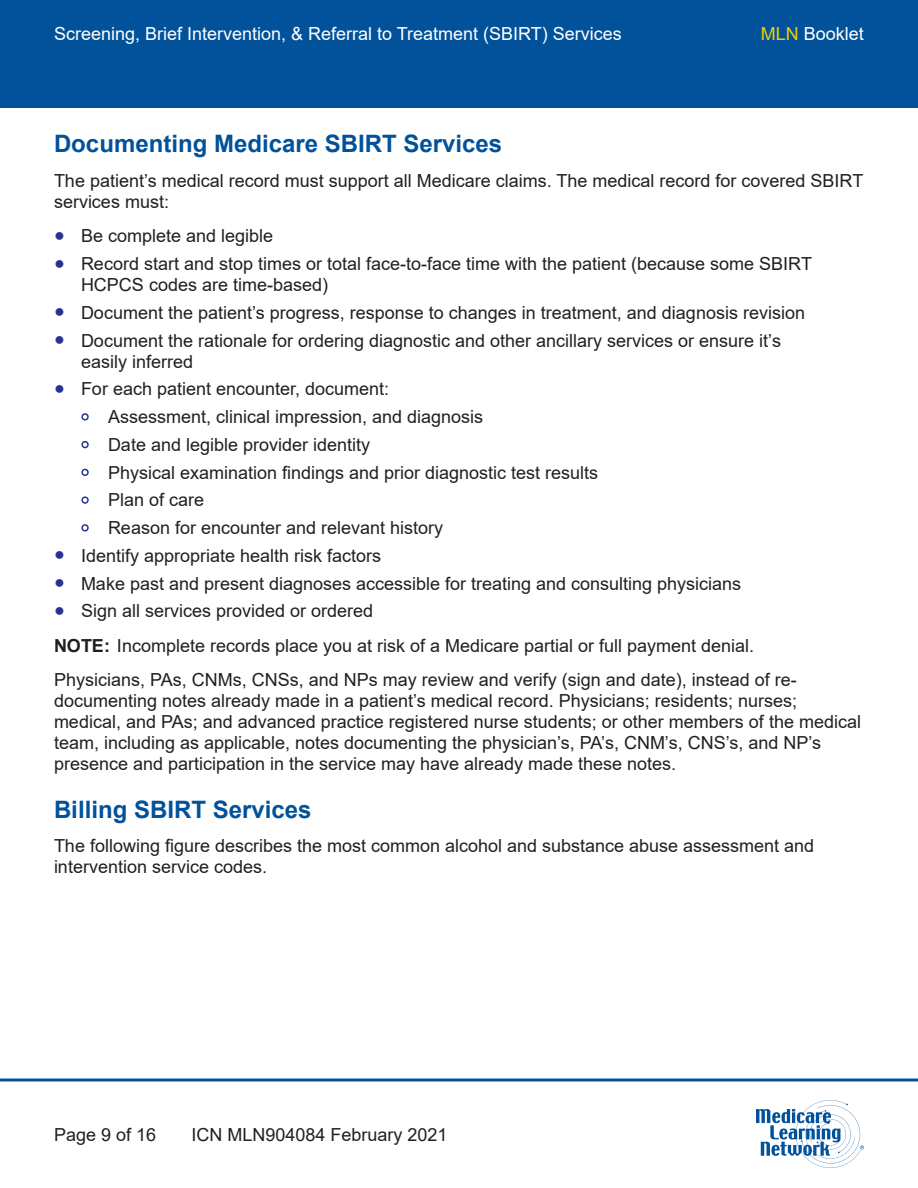
<style>
.page{position:relative;width:918px;height:1188px;background:#fff}
.page>*{position:absolute;margin:0;border:0;box-sizing:border-box;transform-origin:0 0}
.t1{font:700 24px "Arial";color:#01529b}
.t2{font:18px/21px "Arial";color:#231f20}
.t3{font:18px "Arial";color:#fff}
.s1{color:#f0cb02}
.s2{color:#25358f}
.s3{font-size:13.5px;color:#25358f}
.s4{font-weight:700}
</style>
<div class="page">
<div style="left:0;top:0;width:918px;height:108px;background:#01529b"></div>
<svg style="left:0;top:1078px;width:918px;height:4px;background:#407db3"></svg>
<svg style="left:756px;top:1100px;width:108px;height:68px"></svg>
<p class="t3" style="left:54px;top:21px;width:569px">Screening, Brief Intervention, &amp; Referral to Treatment (SBIRT) Services</p>
<p class="t3" style="left:761px;top:21px;width:105px"><span class="s1">MLN</span> Booklet</p>
<h3 class="t1" style="left:54px;top:127px;width:450px">Documenting Medicare SBIRT Services</h3>
<p class="t2" style="left:54px;top:170px;width:811px">The patient’s medical record must support all Medicare claims. The medical record for covered SBIRT services must:</p>
<p class="t2" style="left:54px;top:226px;width:221px"><span class="s2">●</span> Be complete and legible</p>
<p class="t2" style="left:81px;top:253px;width:733px;text-indent:-27px"><span class="s2">●</span> Record start and stop times or total face-to-face time with the patient (because some SBIRT<br>HCPCS codes are time-based)</p>
<p class="t2" style="left:54px;top:302px;width:753px"><span class="s2">●</span> Document the patient’s progress, response to changes in treatment, and diagnosis revision</p>
<p class="t2" style="left:81px;top:330px;width:702px;text-indent:-27px"><span class="s2">●</span> Document the rationale for ordering diagnostic and other ancillary services or ensure it’s easily inferred</p>
<p class="t2" style="left:54px;top:379px;width:337px"><span class="s2">●</span> For each patient encounter, document:</p>
<p class="t2" style="left:81px;top:406px;width:404px"><span class="s3">●</span> Assessment, clinical impression, and diagnosis</p>
<p class="t2" style="left:81px;top:434px;width:291px"><span class="s3">●</span> Date and legible provider identity</p>
<p class="t2" style="left:81px;top:462px;width:519px"><span class="s3">●</span> Physical examination findings and prior diagnostic test results</p>
<p class="t2" style="left:81px;top:490px;width:125px"><span class="s3">●</span> Plan of care</p>
<p class="t2" style="left:81px;top:517px;width:364px"><span class="s3">●</span> Reason for encounter and relevant history</p>
<p class="t2" style="left:54px;top:545px;width:329px"><span class="s2">●</span> Identify appropriate health risk factors</p>
<p class="t2" style="left:54px;top:573px;width:689px"><span class="s2">●</span> Make past and present diagnoses accessible for treating and consulting physicians</p>
<p class="t2" style="left:54px;top:601px;width:321px"><span class="s2">●</span> Sign all services provided or ordered</p>
<p class="t2" style="left:54px;top:635px;width:702px"><span class="s4">NOTE:</span> Incomplete records place you at risk of a Medicare partial or full payment denial.</p>
<p class="t2" style="left:54px;top:670px;width:809px">Physicians, PAs, CNMs, CNSs, and NPs may review and verify (sign and date), instead of re&shy;documenting notes already made in a patient’s medical record. Physicians; residents; nurses; medical, and PAs; and advanced practice registered nurse students; or other members of the medical team, including as applicable, notes documenting the physician’s, PA’s, CNM’s, CNS’s, and NP’s presence and participation in the service may have already made these notes.</p>
<h3 class="t1" style="left:54px;top:792px;width:259px">Billing SBIRT Services</h3>
<p class="t2" style="left:54px;top:835px;width:762px">The following figure describes the most common alcohol and substance abuse assessment and intervention service codes.</p>
<p class="t2" style="left:54px;top:1124px;width:104px">Page 9 of 16</p>
<p class="t2" style="left:192px;top:1124px;width:258px">ICN MLN904084 February 2021</p>
</div>
